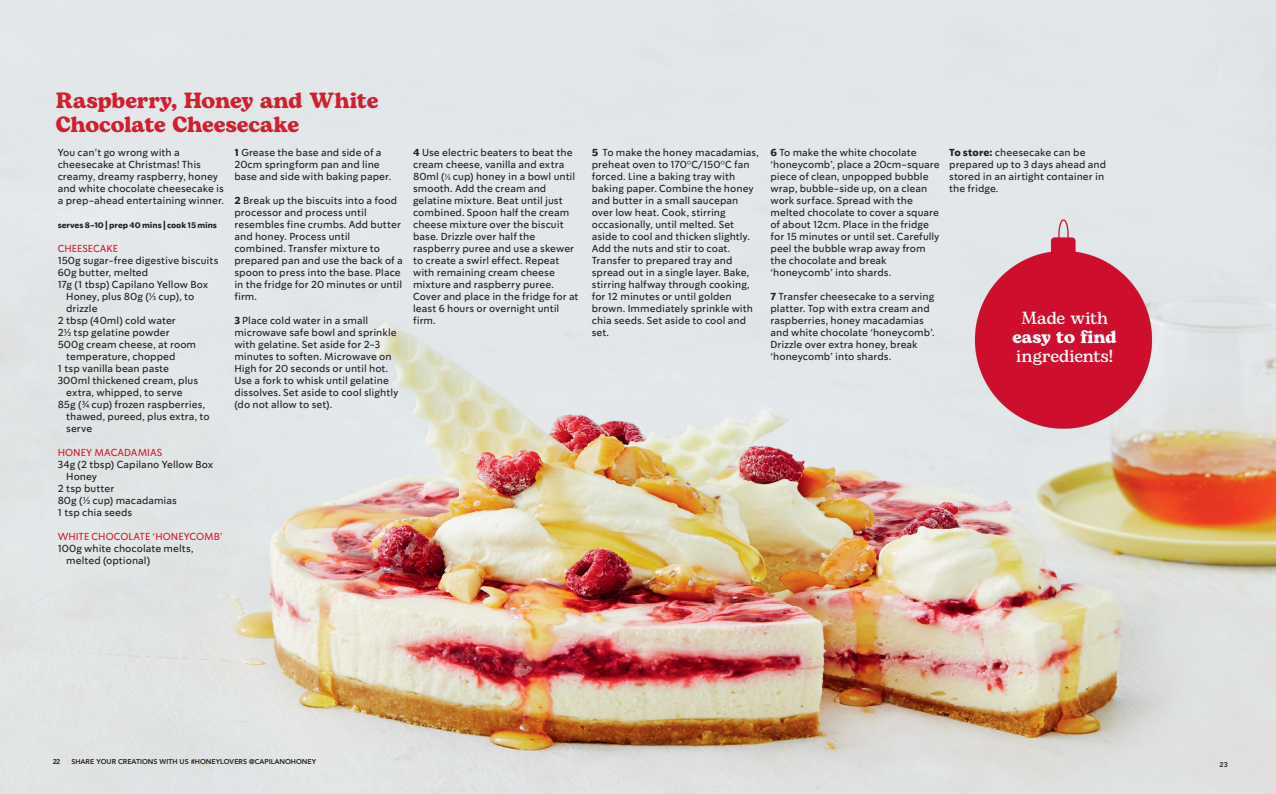
<style>
.page{position:relative;width:1276px;height:794px;background:#fff}
.page>*{position:absolute;margin:0;border:0;box-sizing:border-box;transform-origin:0 0}
.RECIPE_HEAD{font:700 22px/24px "Bogart";letter-spacing:-.005em;color:#d0202f}
.PULL_QUOTE__4{font:500 17.5px/19px "Bogart Alt";color:#fff}
.RECIPE_METHOD__1{font:10px/12px "So Do Sans";letter-spacing:.005em;color:#231f20}
.RECIPE_INGREDIENTS{font:10px/12px "So Do Sans";letter-spacing:.005em;color:#231f20}
.RECIPE_HEAD-2{font:10px/12px "So Do Sans";color:#231f20}
.RECIPE_HEAD-3{font:10px "So Do Sans";letter-spacing:.005em;color:#d0202f}
.RECIPE_HEAD-4{font:700 8px "So Do Sans";letter-spacing:-.005em;color:#231f20}
.t1{font:800 7px "Avenir";color:#231f20}
.s1{font-weight:700}
.s2{font-size:8.5px}
.s3{font-family:"Bogart";font-weight:700}
</style>
<div class="page">
<img style="left:0;top:0;width:1276px;height:794px">
<img style="left:939px;top:200px;width:248px;height:248px">
<p class="RECIPE_HEAD" style="left:56px;top:89px;width:324px">Raspberry, Honey and White<br>Chocolate Cheesecake</p>
<p class="RECIPE_HEAD-2" style="left:58px;top:147px;width:168px">You can’t go wrong with a cheesecake at Christmas! This creamy, dreamy raspberry, honey and white chocolate cheesecake is a prep-ahead entertaining winner.</p>
<p class="RECIPE_HEAD-4" style="left:58px;top:220px;width:161px">serves 8-10 | prep 40 mins | cook 15 mins</p>
<p class="RECIPE_HEAD-3" style="left:58px;top:243px;width:62px">CHEESECAKE</p>
<p class="RECIPE_INGREDIENTS" style="left:58px;top:255px;width:162px">150g sugar-free digestive biscuits</p>
<p class="RECIPE_INGREDIENTS" style="left:58px;top:267px;width:92px">60g butter, melted</p>
<p class="RECIPE_INGREDIENTS" style="left:66px;top:279px;width:144px;text-indent:-9px">17g (1 tbsp) Capilano Yellow Box<br>Honey, plus 80g (⅓ cup), to drizzle</p>
<p class="RECIPE_INGREDIENTS" style="left:58px;top:315px;width:120px">2 tbsp (40ml) cold water</p>
<p class="RECIPE_INGREDIENTS" style="left:58px;top:327px;width:113px">2½ tsp gelatine powder</p>
<p class="RECIPE_INGREDIENTS" style="left:66px;top:339px;width:131px;text-indent:-9px">500g cream cheese, at room temperature, chopped</p>
<p class="RECIPE_INGREDIENTS" style="left:58px;top:363px;width:113px">1 tsp vanilla bean paste</p>
<p class="RECIPE_INGREDIENTS" style="left:66px;top:375px;width:133px;text-indent:-9px">300ml thickened cream, plus extra, whipped, to serve</p>
<p class="RECIPE_INGREDIENTS" style="left:66px;top:399px;width:145px;text-indent:-9px">85g (¾ cup) frozen raspberries, thawed, pureed, plus extra, to serve</p>
<p class="RECIPE_HEAD-3" style="left:58px;top:447px;width:106px">HONEY MACADAMIAS</p>
<p class="RECIPE_INGREDIENTS" style="left:66px;top:459px;width:148px;text-indent:-9px">34g (2 tbsp) Capilano Yellow Box<br>Honey</p>
<p class="RECIPE_INGREDIENTS" style="left:58px;top:483px;width:58px">2 tsp butter</p>
<p class="RECIPE_INGREDIENTS" style="left:58px;top:495px;width:121px">80g (½ cup) macadamias</p>
<p class="RECIPE_INGREDIENTS" style="left:58px;top:507px;width:76px">1 tsp chia seeds</p>
<p class="RECIPE_HEAD-3" style="left:58px;top:531px;width:166px">WHITE CHOCOLATE ‘HONEYCOMB’</p>
<p class="RECIPE_INGREDIENTS" style="left:66px;top:543px;width:129px;text-indent:-9px">100g white chocolate melts, melted (optional)</p>
<p class="RECIPE_METHOD__1" style="left:234px;top:147px;width:158px"><span class="s1">1</span> Grease the base and side of a<br>20cm springform pan and line base and side with baking paper.</p>
<p class="RECIPE_METHOD__1" style="left:234px;top:195px;width:170px"><span class="s1">2</span> Break up the biscuits into a food processor and process until resembles fine crumbs. Add butter and honey. Process until combined. Transfer mixture to prepared pan and use the back of a spoon to press into the base. Place in the fridge for 20 minutes or until firm.</p>
<p class="RECIPE_METHOD__1" style="left:234px;top:315px;width:166px"><span class="s1">3</span> Place cold water in a small microwave safe bowl and sprinkle with gelatine. Set aside for 2-3 minutes to soften. Microwave on<br>High for 20 seconds or until hot.<br>Use a fork to whisk until gelatine dissolves. Set aside to cool slightly (do not allow to set).</p>
<p class="RECIPE_METHOD__1" style="left:413px;top:147px;width:167px"><span class="s1">4</span> Use electric beaters to beat the cream cheese, vanilla and extra<br>80ml (<span class="s2">⅓</span> cup) honey in a bowl until smooth. Add the cream and gelatine mixture. Beat until just combined. Spoon half the cream cheese mixture over the biscuit base. Drizzle over half the raspberry puree and use a skewer to create a swirl effect. Repeat with remaining cream cheese mixture and raspberry puree.<br>Cover and place in the fridge for at least 6 hours or overnight until firm.</p>
<p class="RECIPE_METHOD__1" style="left:592px;top:147px;width:169px"><span class="s1">5</span> To make the honey macadamias, preheat oven to 170°C/150°C fan forced. Line a baking tray with baking paper. Combine the honey and butter in a small saucepan over low heat. Cook, stirring occasionally, until melted. Set aside to cool and thicken slightly.<br>Add the nuts and stir to coat.<br>Transfer to prepared tray and spread out in a single layer. Bake, stirring halfway through cooking, for 12 minutes or until golden brown. Immediately sprinkle with chia seeds. Set aside to cool and set.</p>
<p class="RECIPE_METHOD__1" style="left:770px;top:147px;width:171px"><span class="s1">6</span> To make the white chocolate ‘honeycomb’, place a 20cm-square piece of clean, unpopped bubble wrap, bubble‑side up, on a clean work surface. Spread with the melted chocolate to cover a square of about 12cm. Place in the fridge for 15 minutes or until set. Carefully peel the bubble wrap away from the chocolate and break ‘honeycomb’ into shards.</p>
<p class="RECIPE_METHOD__1" style="left:770px;top:291px;width:166px"><span class="s1">7</span> Transfer cheesecake to a serving platter. Top with extra cream and raspberries, honey macadamias and white chocolate ‘honeycomb’.<br>Drizzle over extra honey, break ‘honeycomb’ into shards.</p>
<p class="RECIPE_METHOD__1" style="left:949px;top:147px;width:158px"><span class="s1">To store:</span> cheesecake can be prepared up to 3 days ahead and stored in an airtight container in the fridge.</p>
<p class="PULL_QUOTE__4" style="left:1021px;top:308px;width:89px">Made with</p>
<p class="PULL_QUOTE__4" style="left:1012px;top:327px;width:106px"><span class="s3">easy to find </span>ingredients!</p>
<p class="t1" style="left:53px;top:756px;width:9px">22</p>
<p class="t1" style="left:71px;top:756px;width:246px">SHARE YOUR CREATIONS WITH US #HONEYLOVERS @CAPILANOHONEY</p>
<p class="t1" style="left:1219px;top:759px;width:10px">23</p>
</div>
